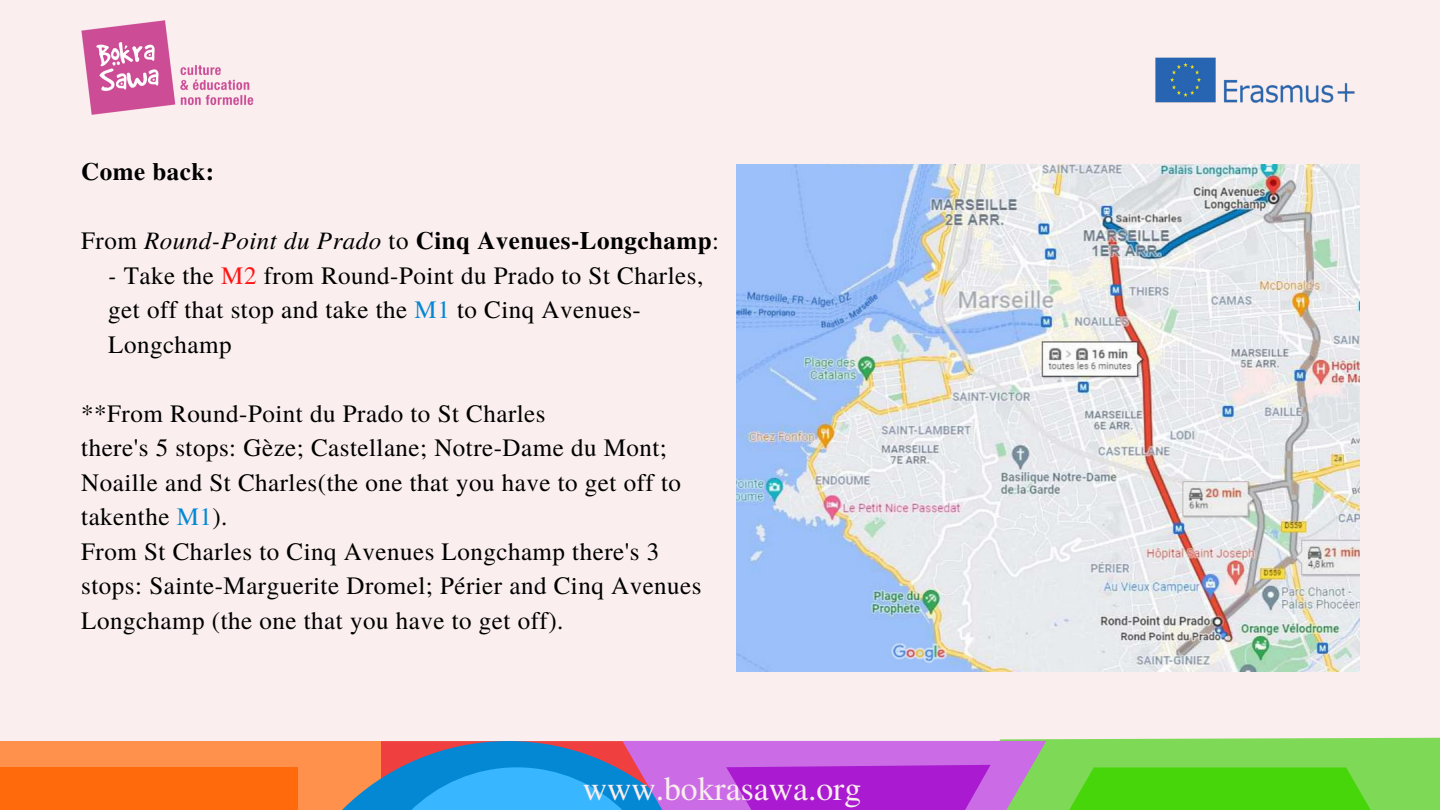
<style>
.page{position:relative;width:1440px;height:810px;background:#faeeee}
.page>*{position:absolute;margin:0;border:0;box-sizing:border-box;transform-origin:0 0}
.t1{font:33.7px "Te X Gyre Termes";color:#faeeee}
.t2{font:30px "Te X Gyre Termes";color:#faeeee}
.t3{font:25px/34.5px "Te X Gyre Termes";letter-spacing:.02em;color:#000}
.t4{font:700 25px "Te X Gyre Termes";letter-spacing:.02em;color:#000}
.s1{font-weight:400}
.s2{font-weight:400;font-style:italic}
.s3{font-style:italic}
.s4{color:#ff1616}
.s5{color:#0488d4}
.s6{font-size:33.7px}
</style>
<div class="page">
<img style="left:81px;top:21px;width:172px;height:94px">
<img style="left:1155px;top:57px;width:200px;height:46px">
<div style="left:0;top:741px;width:381px;height:69px;background:#ff914d"></div>
<div style="left:0;top:767px;width:297px;height:43px;background:#ff6a0d"></div>
<svg style="left:736px;top:546px;width:704px;height:195px"></svg>
<svg style="left:736px;top:651px;width:322px;height:90px"></svg>
<svg style="left:297px;top:741px;width:1143px;height:69px;background:#839193"></svg>
<img style="left:737px;top:165px;width:622px;height:507px">
<p class="t4" style="left:81px;top:152px;width:134px">Come back:</p>
<p class="t4" style="left:81px;top:221px;width:639px"><span class="s1">From</span> <span class="s2">Round-Point du Prado</span> <span class="s1">to</span> Cinq Avenues-Longchamp<span class="s1">:</span></p>
<p class="t3" style="left:108px;top:257px;width:597px"><span class="s3">-</span> Take the <span class="s4">M2</span> from Round-Point du Prado to St Charles, get off that stop and take the <span class="s5">M1</span> to Cinq Avenues-<br>Longchamp</p>
<p class="t3" style="left:81px;top:395px;width:622px">**From Round-Point du Prado to St Charles<br>there's 5 stops: Gèze; Castellane; Notre-Dame du Mont; Noaille and St Charles(the one that you have to get off to takenthe <span class="s5">M1</span>).<br>From St Charles to Cinq Avenues Longchamp there's 3 stops: Sainte-Marguerite Dromel; Périer and Cinq Avenues Longchamp (the one that you have to get off).</p>
<p class="t2" style="left:583px;top:762px;width:244px"><span class="s6">w</span>w<span class="s6">w</span>w<span class="s6">w</span>w <span class="s6">.</span>. <span class="s6">b</span>b o<span class="s6">o</span>k<span class="s6">k</span>r<span class="s6">r</span>a<span class="s6">a</span>s<span class="s6">s</span>a<span class="s6">a</span>w<span class="s6">w</span>a . o r</p>
<h1 class="t1" style="left:793px;top:764px;width:70px">a.o<sup>g</sup>rg</h1>
</div>
